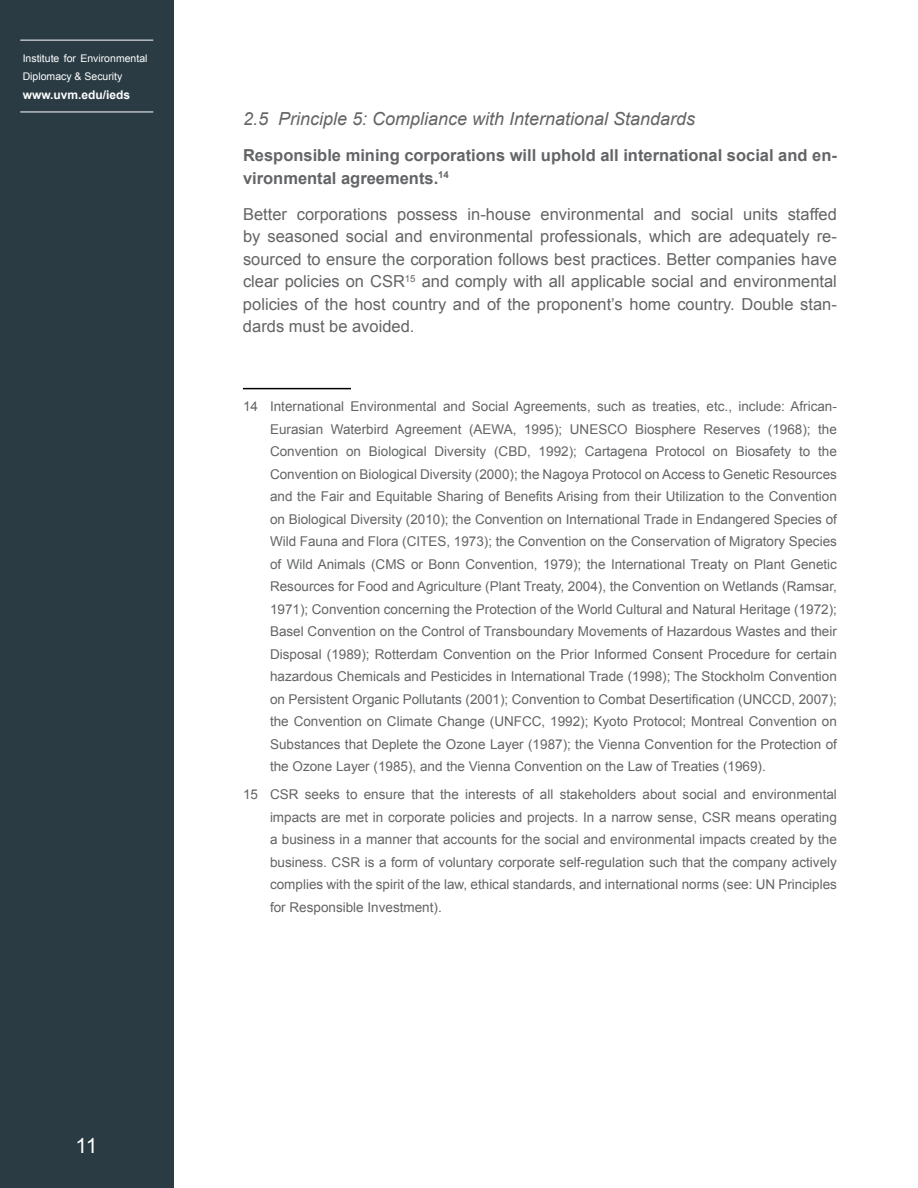
<style>
.page{position:relative;width:918px;height:1188px;background:#fff}
.page>*{position:absolute;margin:0;border:0;box-sizing:border-box;transform-origin:0 0}
.t1{font:21px "Arial";color:#fff}
.t2{font:italic 18px "Arial";color:#636466}
.t3{font:16.5px/22.5px "Arial";color:#636466;text-align:justify}
.t4{font:700 16.5px/22.5px "Arial";color:#636466}
.t5{font:13.5px/22.5px "Arial";color:#636466;text-align:justify}
.t6{font:700 12px "Arial";color:#fff}
.t7{font:10.5px/18px "Arial";color:#fff}
</style>
<div class="page">
<div style="left:0;top:0;width:174px;height:1188px;background:#2a3b44"></div>
<hr style="left:20px;top:40px;width:133px;height:1px;background:#fff">
<hr style="left:20px;top:112px;width:133px;height:1px;background:#fff">
<hr style="left:243px;top:388px;width:108px;height:1px;background:#000">
<p class="t7" style="left:23px;top:49px;width:126px">Institute for Environmental<br>Diplomacy &amp; Security</p>
<p class="t6" style="left:23px;top:87px;width:109px">www.uvm.edu/ieds</p>
<h1 class="t1" style="left:76px;top:1132px;width:23px">11</h1>
<h2 class="t2" style="left:243px;top:107px;width:454px">2.5 Principle 5: Compliance with International Standards</h2>
<p class="t4" style="left:243px;top:145px;width:595px">Responsible mining corporations will uphold all international social and en&shy;vironmental agreements.<sup>14</sup></p>
<p class="t3" style="left:243px;top:203px;width:596px">Better corporations possess in-house environmental and social units staffed by seasoned social and environmental professionals, which are adequately re&shy;sourced to ensure the corporation follows best practices. Better companies have clear policies on CSR<sup>15</sup> and comply with all applicable social and environmental policies of the host country and of the proponent’s home country. Double stan&shy;dards must be avoided.</p>
<p class="t5" style="left:270px;top:395px;width:569px;text-indent:-27px">14 International Environmental and Social Agreements, such as treaties, etc., include: African-Eurasian Waterbird Agreement (AEWA, 1995); UNESCO Biosphere Reserves (1968); the Convention on Biological Diversity (CBD, 1992); Cartagena Protocol on Biosafety to the Convention on Biological Diversity (2000); the Nagoya Protocol on Access to Genetic Resources and the Fair and Equitable Sharing of Benefits Arising from their Utilization to the Convention on Biological Diversity (2010); the Convention on International Trade in Endangered Species of Wild Fauna and Flora (CITES, 1973); the Convention on the Conservation of Migratory Species of Wild Animals (CMS or Bonn Convention, 1979); the International Treaty on Plant Genetic Resources for Food and Agriculture (Plant Treaty, 2004), the Convention on Wetlands (Ramsar, 1971); Convention concerning the Protection of the World Cultural and Natural Heritage (1972); Basel Convention on the Control of Transboundary Movements of Hazardous Wastes and their Disposal (1989); Rotterdam Convention on the Prior Informed Consent Procedure for certain hazardous Chemicals and Pesticides in International Trade (1998); The Stockholm Convention on Persistent Organic Pollutants (2001); Convention to Combat Desertification (UNCCD, 2007); the Convention on Climate Change (UNFCC, 1992); Kyoto Protocol; Montreal Convention on Substances that Deplete the Ozone Layer (1987); the Vienna Convention for the Protection of the Ozone Layer (1985), and the Vienna Convention on the Law of Treaties (1969).</p>
<p class="t5" style="left:270px;top:783px;width:568px;text-indent:-27px">15 CSR seeks to ensure that the interests of all stakeholders about social and environmental impacts are met in corporate policies and projects. In a narrow sense, CSR means operating a business in a manner that accounts for the social and environmental impacts created by the business. CSR is a form of voluntary corporate self-regulation such that the company actively complies with the spirit of the law, ethical standards, and international norms (see: UN Principles for Responsible Investment).</p>
</div>
